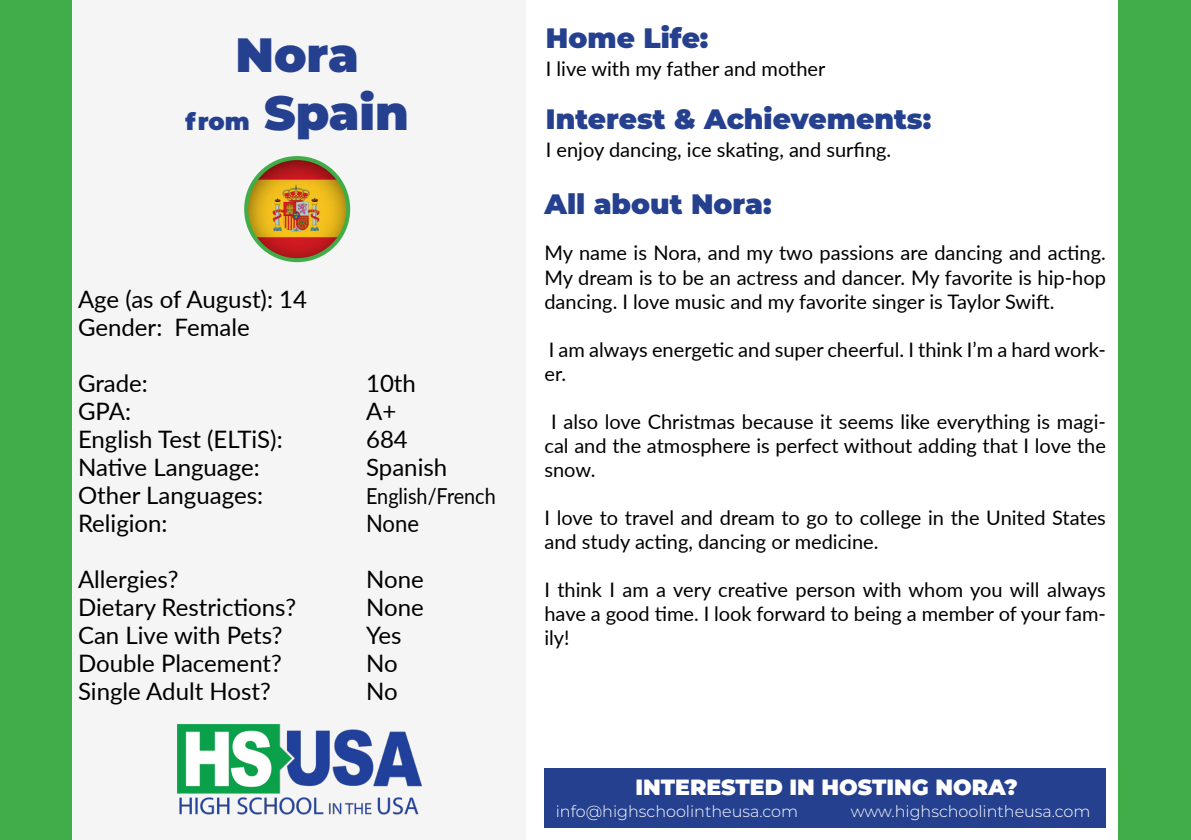
<style>
.page{position:relative;width:1191px;height:840px;background:#fff}
.page>*{position:absolute;margin:0;border:0;box-sizing:border-box;transform-origin:0 0}
.t1{font:900 48px/57.6px "Montserrat";color:#25408f;text-align:center}
.t2{font:900 28px "Montserrat";color:#25408f}
.t3{font:24px/28px "Lato";color:#000}
.t4{font:24px "Lato";color:#000;scale:.92 1}
.t5{font:900 22px "Montserrat";color:#fff}
.t6{font:22px "Lato";color:#000;scale:.9 1}
.t7{font:20px/24px "Lato";color:#000;text-align:justify}
.t8{font:300 16px "Montserrat";color:#fff}
.s1{font-size:24px}
</style>
<div class="page">
<div style="left:0;top:0;width:72px;height:839px;background:#41ad49"></div>
<div style="left:1119px;top:0;width:72px;height:839px;background:#41ad49"></div>
<div style="left:72px;top:0;width:454px;height:839px;background:#f5f5f5"></div>
<img style="left:246px;top:158px;width:102px;height:102px;border-radius:51px">
<div style="left:244px;top:156px;width:106px;height:106px;border:4px solid #41ad49;border-radius:50%"></div>
<img style="left:178px;top:724px;width:244px;height:91px">
<div style="left:544px;top:767px;width:562px;height:59px;background:#25408f"></div>
<h1 class="t1" style="left:186px;top:23px;width:225px">Nora<br><span class="s1">from</span> Spain</h1>
<p class="t3" style="left:78px;top:284px;width:230px">Age (as of August): 14<br>Gender: Female</p>
<p class="t3" style="left:78px;top:368px;width:71px">Grade:</p>
<p class="t3" style="left:366px;top:368px;width:51px">10th</p>
<p class="t3" style="left:78px;top:396px;width:54px">GPA:</p>
<p class="t3" style="left:366px;top:396px;width:32px">A+</p>
<p class="t3" style="left:78px;top:424px;width:206px">English Test (ELTiS):</p>
<p class="t3" style="left:366px;top:424px;width:43px">684</p>
<p class="t3" style="left:78px;top:452px;width:183px">Native Language:</p>
<p class="t3" style="left:366px;top:452px;width:83px">Spanish</p>
<p class="t3" style="left:78px;top:480px;width:186px">Other Languages:</p>
<p class="t6" style="left:366px;top:480px;width:146px">English/French</p>
<p class="t3" style="left:78px;top:508px;width:91px">Religion:</p>
<p class="t4" style="left:366px;top:506px;width:59px">None</p>
<p class="t3" style="left:78px;top:564px;width:102px">Allergies?</p>
<p class="t3" style="left:366px;top:564px;width:59px">None</p>
<p class="t3" style="left:78px;top:592px;width:220px">Dietary Restrictions?</p>
<p class="t3" style="left:366px;top:592px;width:59px">None</p>
<p class="t3" style="left:78px;top:620px;width:206px">Can Live with Pets?</p>
<p class="t3" style="left:366px;top:620px;width:37px">Yes</p>
<p class="t3" style="left:78px;top:648px;width:205px">Double Placement?</p>
<p class="t3" style="left:366px;top:648px;width:33px">No</p>
<p class="t3" style="left:78px;top:676px;width:194px">Single Adult Host?</p>
<p class="t3" style="left:366px;top:676px;width:33px">No</p>
<h2 class="t2" style="left:546px;top:17px;width:164px">Home Life:</h2>
<p class="t7" style="left:546px;top:56px;width:281px">I live with my father and mother</p>
<h2 class="t2" style="left:546px;top:98px;width:387px">Interest &amp; Achievements:</h2>
<p class="t7" style="left:546px;top:137px;width:347px">I enjoy dancing, ice skating, and surfing.</p>
<h2 class="t2" style="left:544px;top:183px;width:229px">All about Nora:</h2>
<p class="t7" style="left:544px;top:240px;width:563px">My name is Nora, and my two passions are dancing and acting.<br>My dream is to be an actress and dancer. My favorite is hip-hop dancing. I love music and my favorite singer is Taylor Swift.</p>
<p class="t7" style="left:544px;top:336px;width:563px">I am always energetic and super cheerful. I think I’m a hard work&shy;er.</p>
<p class="t7" style="left:544px;top:408px;width:563px;text-indent:7px">I also love Christmas because it seems like everything is magi&shy;cal and the atmosphere is perfect without adding that I love the snow.</p>
<p class="t7" style="left:544px;top:504px;width:563px">I love to travel and dream to go to college in the United States and study acting, dancing or medicine.</p>
<p class="t7" style="left:544px;top:576px;width:563px">I think I am a very creative person with whom you will always have a good time. I look forward to being a member of your fam&shy;ily!</p>
<p class="t5" style="left:635px;top:769px;width:384px">INTERESTED IN HOSTING NORA?</p>
<p class="t8" style="left:556px;top:799px;width:244px">info@highschoolintheusa.com</p>
<p class="t8" style="left:850px;top:799px;width:241px">www.highschoolintheusa.com</p>
</div>
